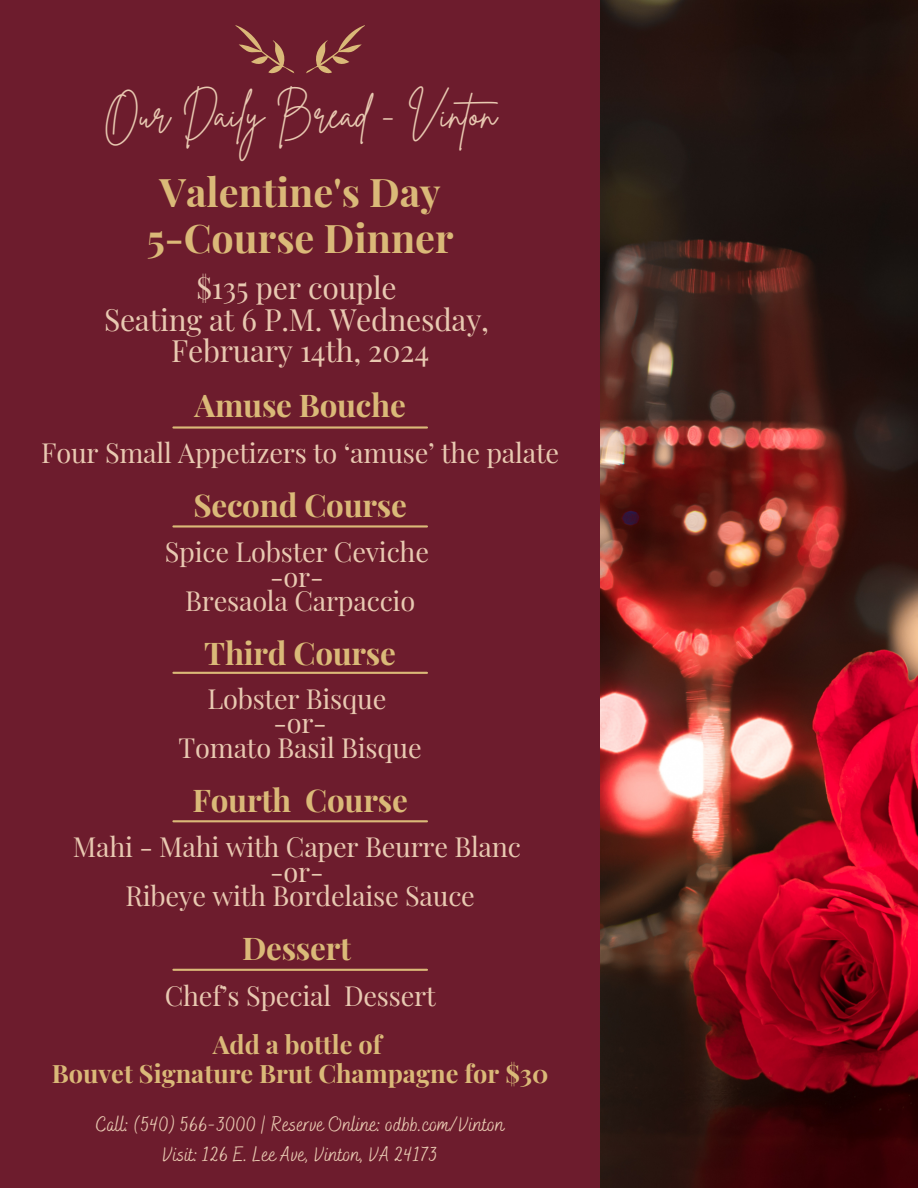
<style>
.page{position:relative;width:918px;height:1188px;background:#6d1c2d}
.page>*{position:absolute;margin:0;border:0;box-sizing:border-box;transform-origin:0 0}
.t1{font:700 39.45px/46.2px "Playfair Display";color:#dab978;text-align:center}
.t2{font:39.45px "Brittany Signature";color:#e8c9b1}
.t3{font:700 31.35px "Playfair Display";letter-spacing:-.01em;color:#dab978}
.t4{font:30px/31.5px "Playfair Display";letter-spacing:-.01em;color:#e8c9b1;text-align:center}
.t5{font:27.15px/24.6px "Playfair Display";letter-spacing:-.01em;color:#e8c9b1;text-align:center}
.t6{font:700 25.35px/29.1px "Playfair Display";color:#dab978;text-align:center}
.t7{font:21px "Bakerie Smooth";color:#e8c9b1}
</style>
<div class="page">
<img style="left:600px;top:0;width:318px;height:1188px">
<svg style="left:306px;top:25px;width:59px;height:49px"></svg>
<svg style="left:235px;top:25px;width:59px;height:49px"></svg>
<hr style="left:173px;top:426px;width:254px;height:3px;background:#dab978">
<hr style="left:173px;top:525px;width:254px;height:3px;background:#dab978">
<hr style="left:173px;top:672px;width:254px;height:2px;background:#dab978">
<hr style="left:173px;top:820px;width:254px;height:2px;background:#dab978">
<hr style="left:173px;top:969px;width:254px;height:2px;background:#dab978">
<h5 class="t2" style="left:104px;top:88px;width:407px">Our Daily Bread - Vinton</h5>
<h3 class="t1" style="left:147px;top:167px;width:308px">Valentine's Day<br>5-Course Dinner</h3>
<h3 class="t4" style="left:104px;top:271px;width:387px">$135 per couple<br>Seating at 6 P.M. Wednesday,<br>February 14th, 2024</h3>
<p class="t3" style="left:194px;top:383px;width:213px">Amuse Bouche</p>
<h2 class="t5" style="left:41px;top:439px;width:519px">Four Small Appetizers to ‘amuse’ the palate</h2>
<h1 class="t3" style="left:193px;top:483px;width:215px">Second Course</h1>
<h4 class="t5" style="left:165px;top:539px;width:266px">Spice Lobster Ceviche -or-<br>Bresaola Carpaccio</h4>
<h3 class="t3" style="left:204px;top:631px;width:193px">Third Course</h3>
<h5 class="t5" style="left:179px;top:685px;width:245px">Lobster Bisque<br>-or-<br>Tomato Basil Bisque</h5>
<h3 class="t3" style="left:193px;top:778px;width:217px">Fourth Course</h3>
<h5 class="t5" style="left:73px;top:833px;width:450px">Mahi - Mahi with Caper Beurre Blanc -or-<br>Ribeye with Bordelaise Sauce</h5>
<h3 class="t3" style="left:242px;top:926px;width:111px">Dessert</h3>
<h5 class="t5" style="left:165px;top:982px;width:272px">Chef’s Special Dessert</h5>
<h5 class="t6" style="left:52px;top:1029px;width:498px">Add a bottle of<br>Bouvet Signature Brut Champagne for $30</h5>
<h6 class="t7" style="left:96px;top:1112px;width:410px">Call: (540) 566-3000 | Reserve Online: odbb.com/Vinton</h6>
<p class="t7" style="left:163px;top:1142px;width:277px">Visit: 126 E. Lee Ave, Vinton, VA 24173</p>
</div>
